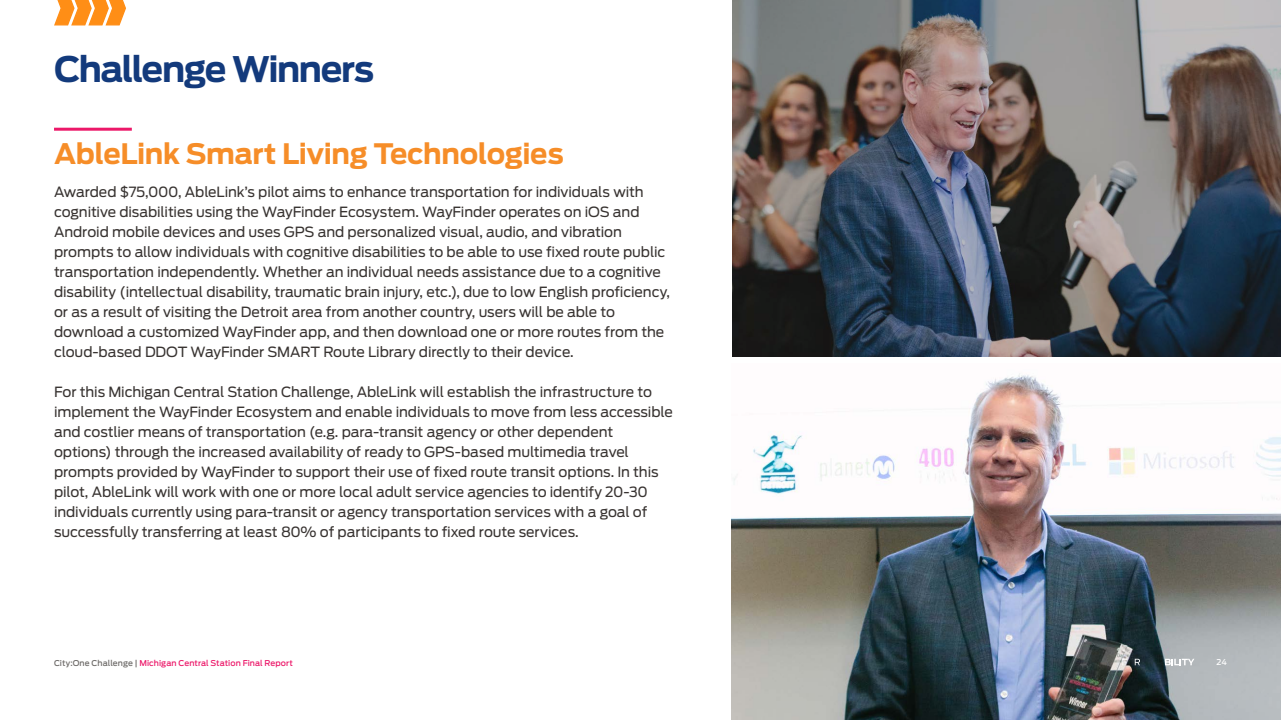
<style>
.page{position:relative;width:1281px;height:720px;background:#fff}
.page>*{position:absolute;margin:0;border:0;box-sizing:border-box;transform-origin:0 0}
.t1{font:700 35px "Ford Antenna";letter-spacing:-.045em;color:#133a7c}
.t2{font:700 28px "Ford Antenna";letter-spacing:-.015em;color:#f68d28}
.t3{font:14px/20px "Ford Antenna";letter-spacing:-.005em;color:#383331}
.t4{font:500 8px "Ford Antenna";letter-spacing:.01em;color:#ec1869}
.t5{font:500 8px "Ford Antenna";color:#fff}
.s1{color:#6e6b69}
</style>
<div class="page">
<hr style="left:54px;top:128px;width:78px;height:3px;background:#ec1869">
<svg style="left:54px;top:0;width:72px;height:25px"></svg>
<img style="left:731px;top:373px;width:549px;height:347px">
<img style="left:732px;top:0;width:548px;height:357px">
<svg style="left:1122px;top:659px;width:72px;height:7px"></svg>
<h1 class="t1" style="left:54px;top:38px;width:321px">Challenge Winners</h1>
<h1 class="t2" style="left:54px;top:129px;width:511px">AbleLink Smart Living Technologies</h1>
<p class="t3" style="left:54px;top:180px;width:617px">Awarded $75,000, AbleLink’s pilot aims to enhance transportation for individuals with cognitive disabilities using the WayFinder Ecosystem. WayFinder operates on iOS and Android mobile devices and uses GPS and personalized visual, audio, and vibration prompts to allow individuals with cognitive disabilities to be able to use fxed route public transportation independently. Whether an individual needs assistance due to a cognitive disability (intellectual disability, traumatic brain injury, etc.), due to low English profciency, or as a result of visiting the Detroit area from another country, users will be able to download a customized WayFinder app, and then download one or more routes from the cloud-based DDOT WayFinder SMART Route Library directly to their device.</p>
<p class="t3" style="left:54px;top:380px;width:620px">For this Michigan Central Station Challenge, AbleLink will establish the infrastructure to implement the WayFinder Ecosystem and enable individuals to move from less accessible and costlier means of transportation (e.g. para-transit agency or other dependent options) through the increased availability of ready to GPS-based multimedia travel prompts provided by WayFinder to support their use of fxed route transit options. In this pilot, AbleLink will work with one or more local adult service agencies to identify 20-30 individuals currently using para-transit or agency transportation services with a goal of successfully transferring at least 80% of participants to fxed route services.</p>
<p class="t4" style="left:54px;top:656px;width:240px"><span class="s1">City:One Challenge |</span> Michigan Central Station Final Report</p>
<p class="t5" style="left:1216px;top:656px;width:12px">24</p>
</div>
